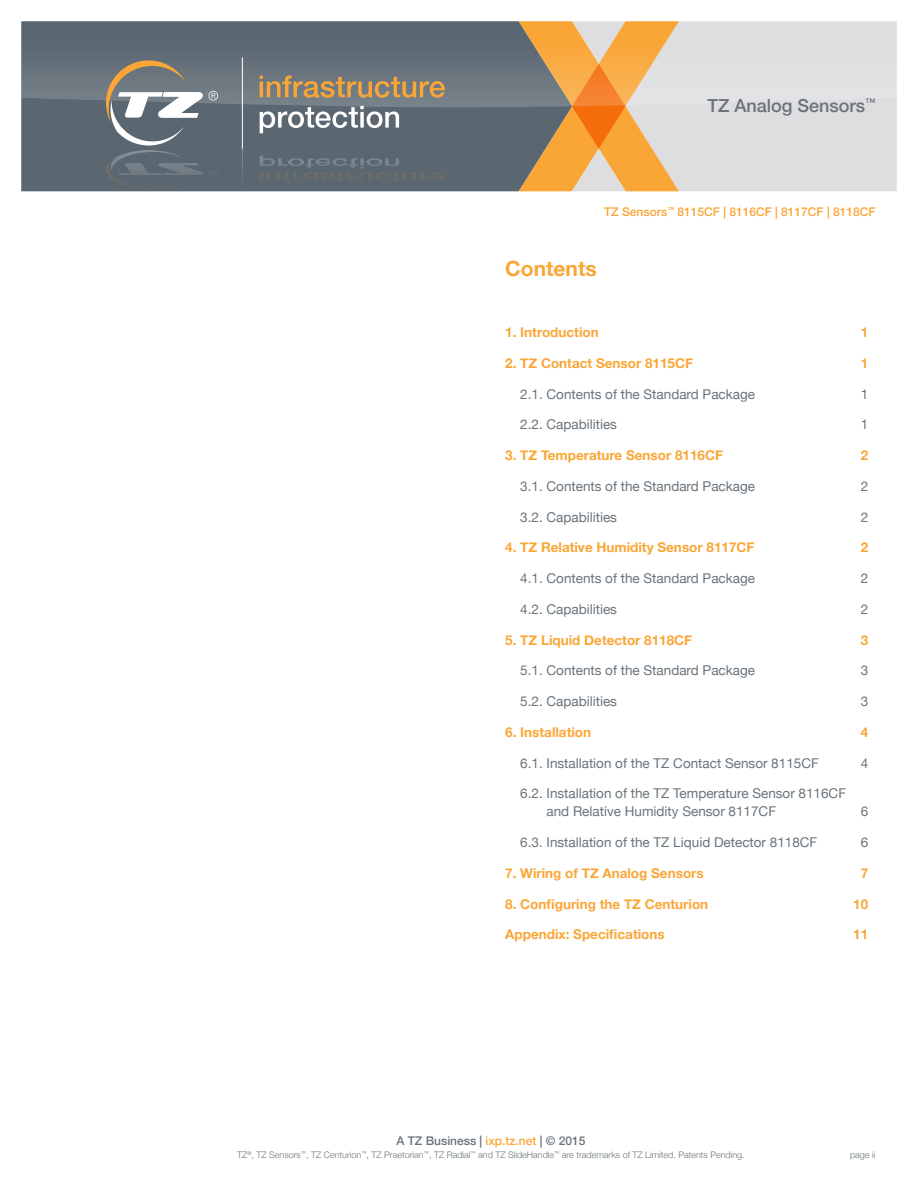
<style>
.page{position:relative;width:918px;height:1188px;background:#fff}
.page>*{position:absolute;margin:0;border:0;box-sizing:border-box;transform-origin:0 0}
.Main_Heading{font:700 21px "Helvetica Neue";color:#faa636}
.t1{font:500 18px "Helvetica Neue";color:#6a747b}
.Contents_chapter_sub{font:13.5px/18px "Helvetica Neue";color:#69747c}
.Contents_chapter_hea{font:700 13.5px "Helvetica Neue";color:#faa636}
.t2{font:500 12px "Helvetica Neue";color:#faa636}
.t3{font:500 12px "Helvetica Neue";color:#6a747b}
.t4{font:300 9px "Helvetica Neue";color:#6a747b}
.s1{color:#faa636}
</style>
<div class="page">
<div style="left:21px;top:107px;width:498px;height:84px;background:#5a6670"></div>
<div style="left:679px;top:107px;width:218px;height:84px;background:#dedee1"></div>
<svg style="left:21px;top:21px;width:876px;height:86px;background:#90979e"></svg>
<hr style="left:242px;top:57px;width:1px;height:92px;background:#fff">
<svg style="left:260px;top:76px;width:185px;height:22px;background:#a08966"></svg>
<svg style="left:260px;top:106px;width:139px;height:27px"></svg>
<svg style="left:519px;top:21px;width:160px;height:170px;background:#d9a86c"></svg>
<hr style="left:242px;top:149px;width:1px;height:42px;background:#fff">
<svg style="left:106px;top:60px;width:112px;height:130px;background:#797f83"></svg>
<svg style="left:260px;top:156px;width:185px;height:27px;background:#5f6a72"></svg>
<h2 class="t1" style="left:708px;top:91px;width:170px">TZ Analog Sensors<sup>™</sup></h2>
<p class="t2" style="left:604px;top:202px;width:273px">TZ Sensors<sup>™</sup> 8115CF | 8116CF | 8117CF | 8118CF</p>
<p class="Main_Heading" style="left:505px;top:252px;width:93px">Contents</p>
<p class="Contents_chapter_hea" style="left:505px;top:322px;width:95px">1. Introduction</p>
<p class="Contents_chapter_hea" style="left:861px;top:322px;width:9px">1</p>
<p class="Contents_chapter_hea" style="left:505px;top:352px;width:189px">2. TZ Contact Sensor 8115CF</p>
<p class="Contents_chapter_hea" style="left:861px;top:352px;width:9px">1</p>
<p class="Contents_chapter_sub" style="left:520px;top:386px;width:236px">2.1. Contents of the Standard Package</p>
<p class="Contents_chapter_sub" style="left:861px;top:386px;width:9px">1</p>
<p class="Contents_chapter_sub" style="left:520px;top:416px;width:98px">2.2. Capabilities</p>
<p class="Contents_chapter_sub" style="left:861px;top:416px;width:9px">1</p>
<p class="Contents_chapter_hea" style="left:505px;top:445px;width:219px">3. TZ Temperature Sensor 8116CF</p>
<p class="Contents_chapter_hea" style="left:861px;top:445px;width:9px">2</p>
<p class="Contents_chapter_sub" style="left:520px;top:478px;width:236px">3.1. Contents of the Standard Package</p>
<p class="Contents_chapter_sub" style="left:861px;top:478px;width:9px">2</p>
<p class="Contents_chapter_sub" style="left:520px;top:509px;width:98px">3.2. Capabilities</p>
<p class="Contents_chapter_sub" style="left:861px;top:509px;width:9px">2</p>
<p class="Contents_chapter_hea" style="left:505px;top:537px;width:251px">4. TZ Relative Humidity Sensor 8117CF</p>
<p class="Contents_chapter_hea" style="left:861px;top:537px;width:9px">2</p>
<p class="Contents_chapter_sub" style="left:520px;top:570px;width:236px">4.1. Contents of the Standard Package</p>
<p class="Contents_chapter_sub" style="left:861px;top:570px;width:9px">2</p>
<p class="Contents_chapter_sub" style="left:520px;top:601px;width:98px">4.2. Capabilities</p>
<p class="Contents_chapter_sub" style="left:861px;top:601px;width:9px">2</p>
<p class="Contents_chapter_hea" style="left:505px;top:629px;width:189px">5. TZ Liquid Detector 8118CF</p>
<p class="Contents_chapter_hea" style="left:861px;top:629px;width:9px">3</p>
<p class="Contents_chapter_sub" style="left:520px;top:662px;width:236px">5.1. Contents of the Standard Package</p>
<p class="Contents_chapter_sub" style="left:861px;top:662px;width:9px">3</p>
<p class="Contents_chapter_sub" style="left:520px;top:693px;width:98px">5.2. Capabilities</p>
<p class="Contents_chapter_sub" style="left:861px;top:693px;width:9px">3</p>
<p class="Contents_chapter_hea" style="left:505px;top:722px;width:87px">6. Installation</p>
<p class="Contents_chapter_hea" style="left:861px;top:722px;width:9px">4</p>
<p class="Contents_chapter_sub" style="left:520px;top:755px;width:300px">6.1. Installation of the TZ Contact Sensor 8115CF</p>
<p class="Contents_chapter_sub" style="left:861px;top:755px;width:9px">4</p>
<p class="Contents_chapter_sub" style="left:547px;top:785px;width:301px;text-indent:-26px">6.2. Installation of the TZ Temperature Sensor 8116CF and Relative Humidity Sensor 8117CF</p>
<p class="Contents_chapter_sub" style="left:861px;top:803px;width:9px">6</p>
<p class="Contents_chapter_sub" style="left:520px;top:834px;width:299px">6.3. Installation of the TZ Liquid Detector 8118CF</p>
<p class="Contents_chapter_sub" style="left:861px;top:834px;width:9px">6</p>
<p class="Contents_chapter_hea" style="left:505px;top:863px;width:200px">7. Wiring of TZ Analog Sensors</p>
<p class="Contents_chapter_hea" style="left:861px;top:863px;width:9px">7</p>
<p class="Contents_chapter_hea" style="left:505px;top:893px;width:205px">8. Configuring the TZ Centurion</p>
<p class="Contents_chapter_hea" style="left:853px;top:893px;width:17px">10</p>
<p class="Contents_chapter_hea" style="left:505px;top:924px;width:161px">Appendix: Specifications</p>
<p class="Contents_chapter_hea" style="left:853px;top:924px;width:17px">11</p>
<p class="t3" style="left:396px;top:1131px;width:191px">A TZ Business | <span class="s1">ixp.tz.net</span> | © 2015</p>
<p class="t4" style="left:237px;top:1148px;width:509px">TZ<sup>®</sup>, TZ Sensors<sup>™</sup>, TZ Centurion<sup>™</sup>, TZ Praetorian<sup>™</sup>, TZ Radial<sup>™</sup> and TZ SlideHandle<sup>™</sup> are trademarks of TZ Limited. Patents Pending.</p>
<p class="t4" style="left:850px;top:1148px;width:27px">page ii</p>
</div>
